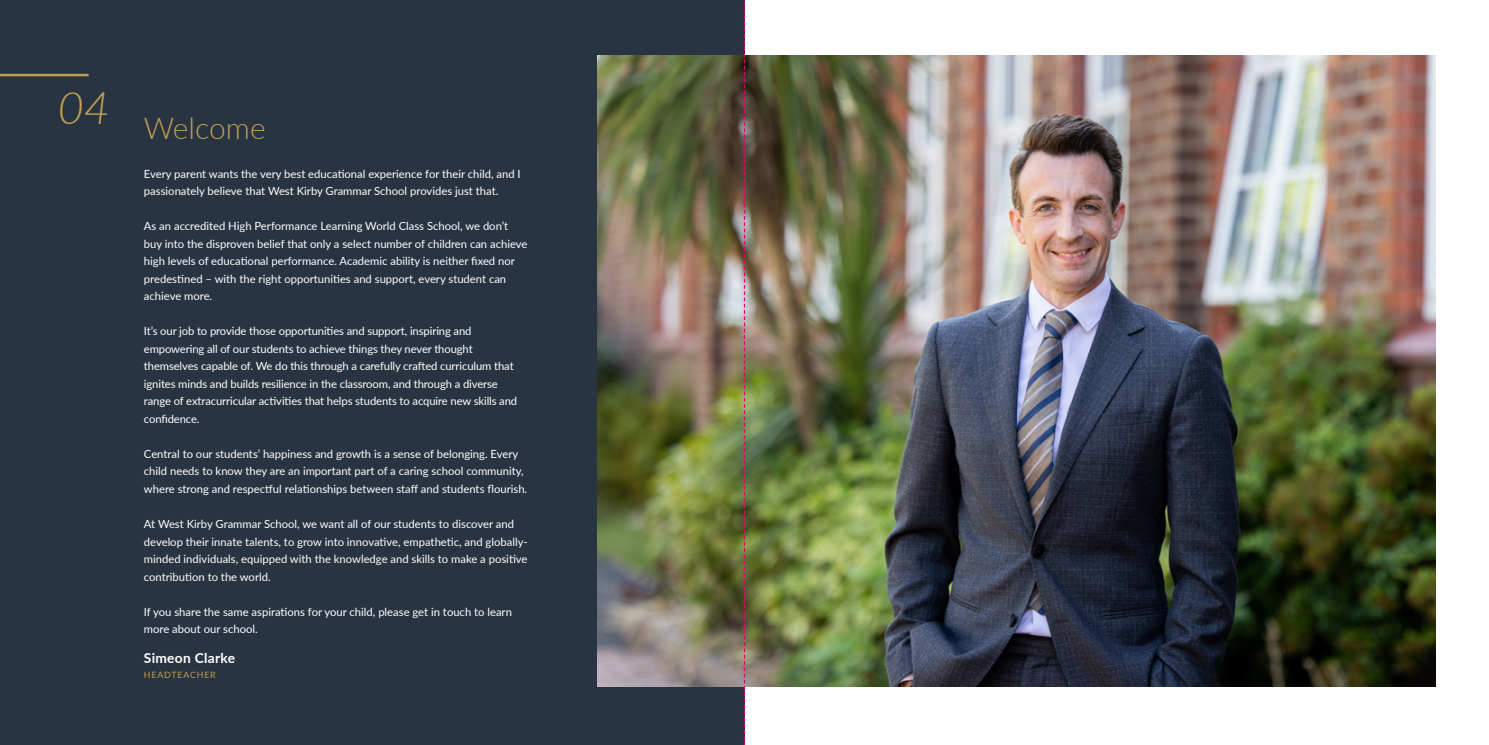
<style>
.page{position:relative;width:1489px;height:745px;background:#fff}
.page>*{position:absolute;margin:0;border:0;box-sizing:border-box;transform-origin:0 0}
.t1{font:300 30px "Lato";color:#c09e51}
.t2{font:700 13.75px "Lato";letter-spacing:.02em;color:#fff}
.t3{font:11.25px/17.5px "Lato";color:#fff}
.t4{font:8.75px "Lato";letter-spacing:.1em;color:#c09e51}
</style>
<div class="page">
<div style="left:0;top:0;width:744px;height:744px;background:#283442"></div>
<img style="left:598px;top:55px;width:837px;height:631px">
<hr style="left:0;top:74px;width:89px;height:2px;background:#c09e51">
<svg style="left:743px;top:0;width:2px;height:744px"></svg>
<h1 class="t1" style="left:58px;top:107px;width:209px"><sup>04</sup> Welcome</h1>
<p class="t3" style="left:144px;top:164px;width:378px">Every parent wants the very best educational experience for their child, and I passionately believe that West Kirby Grammar School provides just that.</p>
<p class="t3" style="left:144px;top:217px;width:385px">As an accredited High Performance Learning World Class School, we don’t buy into the disproven belief that only a select number of children can achieve high levels of educational performance. Academic ability is neither fixed nor predestined – with the right opportunities and support, every student can achieve more.</p>
<p class="t3" style="left:144px;top:322px;width:375px">It’s our job to provide those opportunities and support, inspiring and empowering all of our students to achieve things they never thought themselves capable of. We do this through a carefully crafted curriculum that ignites minds and builds resilience in the classroom, and through a diverse range of extracurricular activities that helps students to acquire new skills and confidence.</p>
<p class="t3" style="left:144px;top:444px;width:385px">Central to our students’ happiness and growth is a sense of belonging. Every child needs to know they are an important part of a caring school community, where strong and respectful relationships between staff and students flourish.</p>
<p class="t3" style="left:144px;top:514px;width:385px">At West Kirby Grammar School, we want all of our students to discover and develop their innate talents, to grow into innovative, empathetic, and globally&shy;minded individuals, equipped with the knowledge and skills to make a positive contribution to the world.</p>
<p class="t3" style="left:144px;top:602px;width:369px">If you share the same aspirations for your child, please get in touch to learn more about our school.</p>
<p class="t2" style="left:144px;top:647px;width:93px">Simeon Clarke</p>
<p class="t4" style="left:144px;top:668px;width:73px">HEADTEACHER</p>
</div>
